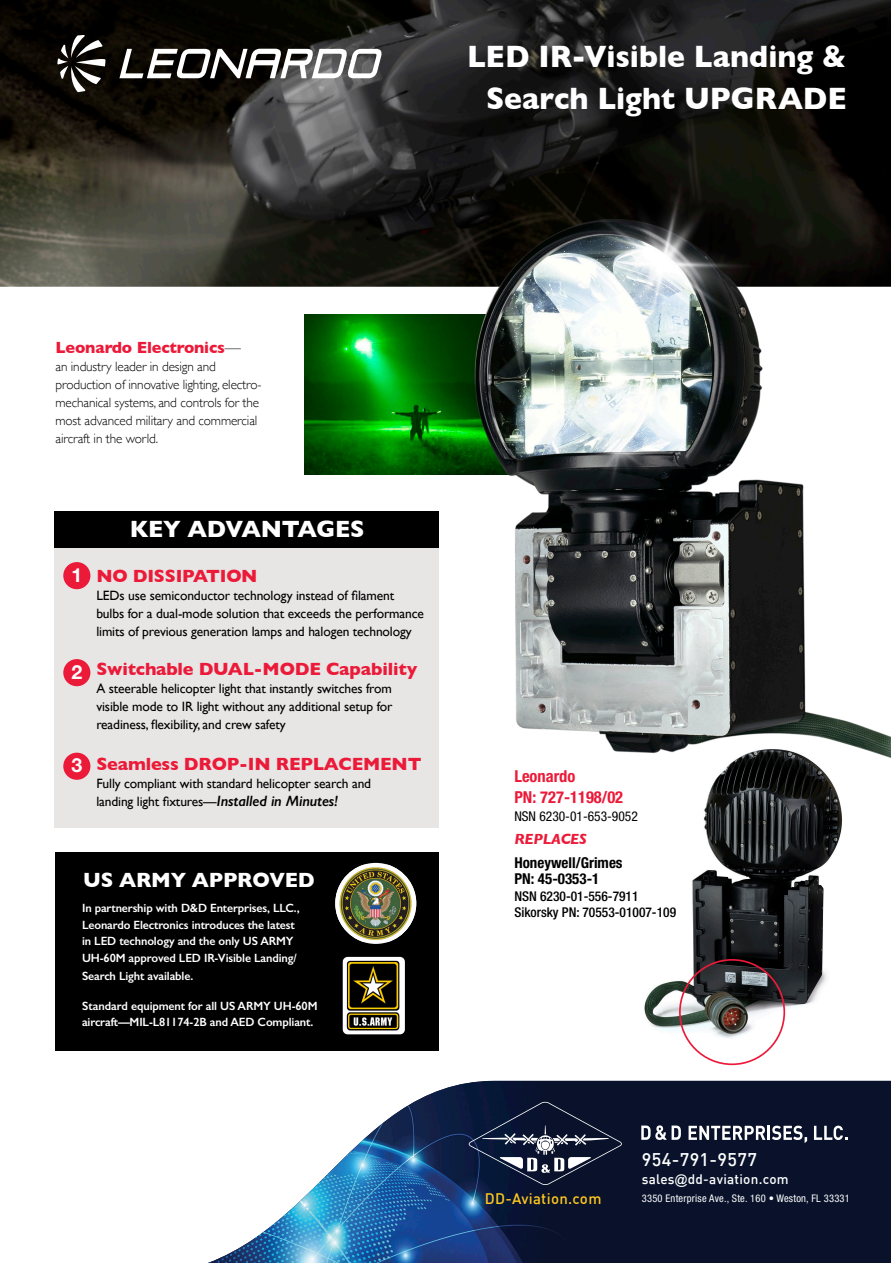
<style>
.page{position:relative;width:891px;height:1263px;background:#fff}
.page>*{position:absolute;margin:0;border:0;box-sizing:border-box;transform-origin:0 0}
.Title_Header{font:700 31.5px/42px "Gill Sans";color:#fff;text-align:center;scale:.95 1}
.t1{font:700 24px "Gill Sans";letter-spacing:-.01em;color:#fff}
.t2{font:700 21px "Gill Sans";letter-spacing:-.01em;color:#fff}
.Title_Header-2{font:700 19.5px "Helvetica Neue LT Std";color:#fff}
.t3{font:700 18px "Gill Sans";letter-spacing:-.01em;color:#ec1a39}
.t4{font:500 18px "DIN";letter-spacing:.02em;color:#fff}
.t5{font:700 condensed 16.5px/21px "Helvetica Neue LT Std";color:#ec1a39}
.t6{font:700 16.5px "Gill Sans";letter-spacing:-.01em;color:#ec1a39}
.t7{font:700 condensed 15px/16.5px "Helvetica Neue LT Std";color:#000}
.t8{font:500 15px "DIN";letter-spacing:.02em;color:#fec71f}
.t9{font:italic 700 15px "Gill Sans";letter-spacing:-.01em;color:#ec1a39}
.t10{font:13.5px/18px "Gill Sans";letter-spacing:-.01em;color:#000}
.t11{font:300 13.5px/18px "Gill Sans";letter-spacing:-.01em;color:#000}
.t12{font:500 condensed 13.5px/16.5px "Helvetica Neue LT Std";color:#000}
.t13{font:500 13.5px "DIN";letter-spacing:.02em;color:#fff}
.t14{font:condensed 13.5px "Helvetica Neue LT Std";color:#000}
.t15{font:600 12px/16.5px "Gill Sans";letter-spacing:-.01em;color:#fff}
.Footer_Text{font:condensed 10.5px "Helvetica Neue LT Std";letter-spacing:.02em;color:#fff}
.s1{font-weight:300;color:#000}
.s2{font-weight:600;font-style:italic;font-size:15px}
.s3{font-family:"Gill Sans";font-weight:600}
</style>
<div class="page">
<img style="left:208px;top:1080px;width:683px;height:183px">
<img style="left:0;top:0;width:891px;height:287px">
<svg style="left:469px;top:1101px;width:153px;height:84px;background:#222d46"></svg>
<svg style="left:641px;top:1125px;width:40px;height:15px"></svg>
<svg style="left:689px;top:1125px;width:118px;height:18px"></svg>
<svg style="left:814px;top:1125px;width:33px;height:15px"></svg>
<svg style="left:119px;top:49px;width:263px;height:29px"></svg>
<svg style="left:57px;top:35px;width:49px;height:57px"></svg>
<img style="left:644px;top:977px;width:48px;height:70px">
<div style="left:54px;top:511px;width:385px;height:317px;background:#e8e5e5"></div>
<div style="left:54px;top:511px;width:385px;height:37px;background:#000"></div>
<img style="left:304px;top:315px;width:93px;height:159px">
<img style="left:397px;top:180px;width:494px;height:573px">
<div style="left:63px;top:562px;width:27px;height:27px;background:#ec1a39;border-radius:50%"></div>
<div style="left:63px;top:659px;width:27px;height:27px;background:#ec1a39;border-radius:50%"></div>
<div style="left:63px;top:752px;width:27px;height:28px;background:#ec1a39;border-radius:50%"></div>
<img style="left:692px;top:739px;width:199px;height:327px">
<div style="left:679px;top:959px;width:106px;height:106px;border:2px solid #ec1a39;border-radius:50%"></div>
<div style="left:56px;top:852px;width:383px;height:198px;background:#000"></div>
<img style="left:335px;top:864px;width:81px;height:78px">
<div style="left:343px;top:957px;width:62px;height:77px;background:#fff;border-radius:5px"></div>
<img style="left:346px;top:960px;width:54px;height:71px">
<p class="t6" style="left:56px;top:334px;width:187px">Leonardo Electronics<span class="s1">—</span></p>
<p class="t11" style="left:56px;top:357px;width:208px">an industry leader in design and production of innovative lighting, electro&shy;mechanical systems, and controls for the most advanced military and commercial aircraft in the world.</p>
<p class="t1" style="left:130px;top:510px;width:236px">KEY ADVANTAGES</p>
<p class="Title_Header" style="left:467px;top:34px;width:401px">LED IR-Visible Landing &amp;<br>Search Light UPGRADE</p>
<p class="Title_Header-2" style="left:71px;top:563px;width:12px">1</p>
<p class="t3" style="left:96px;top:562px;width:163px">NO DISSIPATION</p>
<p class="t10" style="left:96px;top:586px;width:329px">LEDs use semiconductor technology instead of filament bulbs for a dual-mode solution that exceeds the performance limits of previous generation lamps and halogen technology</p>
<p class="t3" style="left:96px;top:654px;width:322px">Switchable DUAL-MODE Capability</p>
<p class="t10" style="left:96px;top:679px;width:298px;text-align:justify">A steerable helicopter light that instantly switches from visible mode to IR light without any additional setup for readiness, flexibility, and crew safety</p>
<p class="t3" style="left:96px;top:749px;width:327px">Seamless DROP-IN REPLACEMENT</p>
<p class="t10" style="left:96px;top:774px;width:276px">Fully compliant with standard helicopter search and landing light fixtures—<span class="s2">Installed in Minutes!</span></p>
<p class="t5" style="left:514px;top:765px;width:110px">Leonardo<br>PN: 727-1198/02</p>
<p class="t14" style="left:514px;top:808px;width:125px">NSN 6230-01-653-9052</p>
<p class="t9" style="left:514px;top:830px;width:74px">REPLACES</p>
<p class="t7" style="left:514px;top:854px;width:110px">Honeywell/Grimes<br>PN: 45-0353-1</p>
<p class="t12" style="left:514px;top:887px;width:163px">NSN 6230-01-556-7911<br>Sikorsky PN: 70553-01007-109</p>
<p class="Title_Header-2" style="left:71px;top:660px;width:12px">2</p>
<p class="Title_Header-2" style="left:71px;top:753px;width:12px">3</p>
<p class="t2" style="left:83px;top:863px;width:233px">US ARMY APPROVED</p>
<p class="t15" style="left:82px;top:899px;width:219px">In partnership with D&amp;D Enterprises, LLC., Leonardo Electronics introduces the latest in LED technology and the only US ARMY UH-60M approved LED IR-Visible Landing/</p>
<p class="t15" style="left:82px;top:967px;width:113px">Search Light available.</p>
<p class="t15" style="left:82px;top:997px;width:237px">Standard equipment for all US ARMY UH-60M aircraft—MIL-L81174-2B and AED Compliant.</p>
<p class="t4" style="left:642px;top:1148px;width:117px">954-791-9577</p>
<p class="t13" style="left:642px;top:1170px;width:148px">sales<span class="s3">@</span>dd-aviation.com</p>
<p class="t8" style="left:485px;top:1189px;width:118px">DD-Aviation.com</p>
<p class="Footer_Text" style="left:642px;top:1192px;width:210px">3350 Enterprise Ave., Ste. 160 • Weston, FL 33331</p>
</div>
